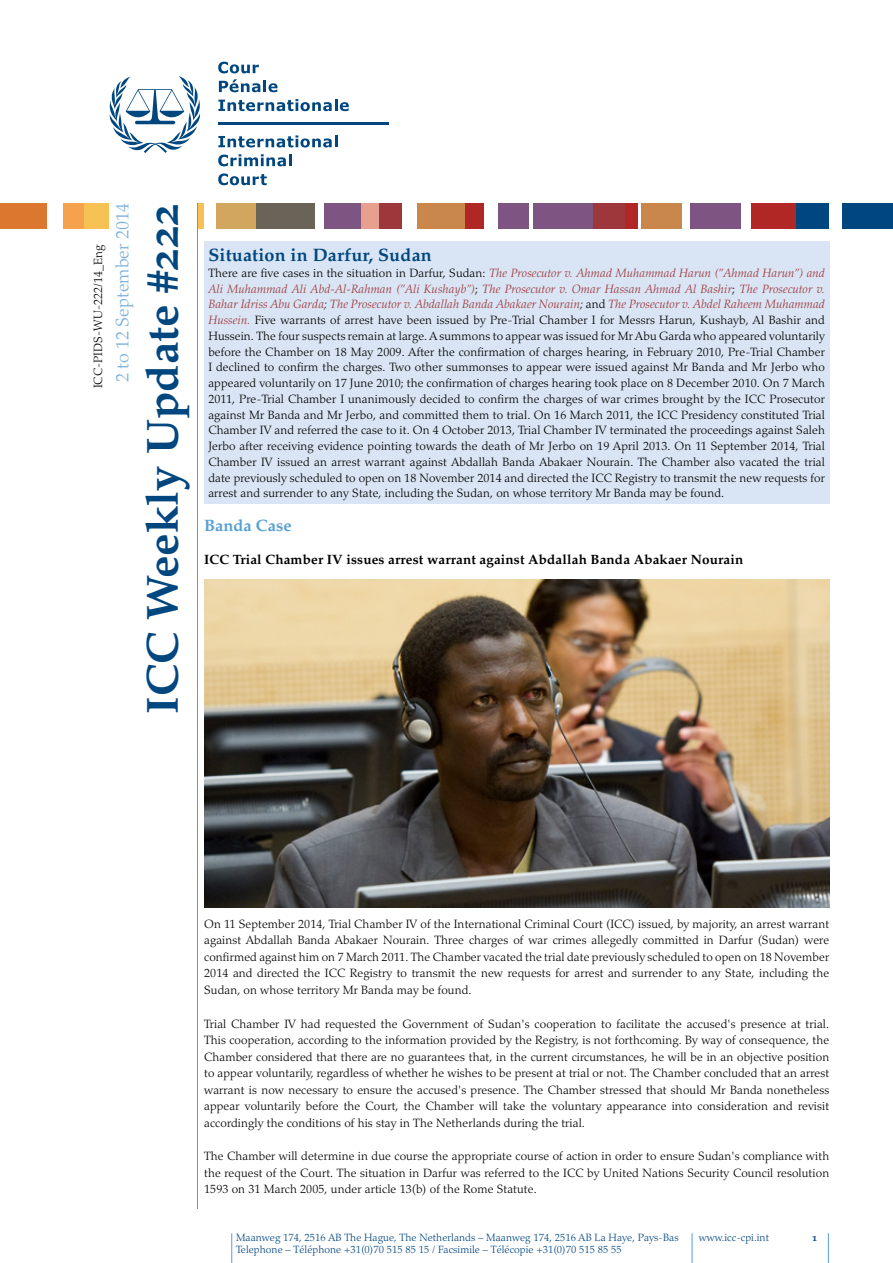
<style>
.page{position:relative;width:893px;height:1263px;background:#fff}
.page>*{position:absolute;margin:0;border:0;box-sizing:border-box;transform-origin:0 0}
.t1{font:45px "Palatino Bold Os F";color:#00467f}
.t2{font:18px "Palatino Bold Os F";letter-spacing:.01em;color:#00467f}
.t3{font:300 18px "Palatino";color:#77aedb}
.t4{font:16.5px "Palatino Bold Os F";color:#56a0d3}
.t5{font:13.5px "Palatino Bold Os F";letter-spacing:.01em;color:#000}
.t6{font:300 12px/15.8px "Palatino";letter-spacing:.01em;color:#000;text-align:justify}
.t7{font:300 10.5px "Palatino";letter-spacing:.005em;color:#00467f}
.t8{font:10.5px "Palatino Bold Os F";color:#00467f}
.s1{font-style:italic;color:#9e373b}
.s2{font-style:italic}
</style>
<div class="page">
<svg style="left:110px;top:76px;width:91px;height:77px"></svg>
<hr style="left:218px;top:122px;width:171px;height:2px;background:#00467f">
<svg style="left:218px;top:62px;width:41px;height:11px"></svg>
<svg style="left:219px;top:79px;width:58px;height:13px"></svg>
<svg style="left:218px;top:99px;width:131px;height:12px"></svg>
<svg style="left:218px;top:135px;width:119px;height:13px"></svg>
<svg style="left:218px;top:154px;width:74px;height:12px"></svg>
<svg style="left:218px;top:173px;width:49px;height:12px"></svg>
<hr style="left:231px;top:1233px;width:1px;height:30px;background:#56a0d3">
<hr style="left:692px;top:1233px;width:1px;height:30px;background:#56a0d3">
<hr style="left:828px;top:1233px;width:1px;height:30px;background:#56a0d3">
<div style="left:0;top:203px;width:47px;height:26px;background:#db772f"></div>
<div style="left:64px;top:203px;width:20px;height:26px;background:#f6a14e"></div>
<div style="left:84px;top:203px;width:24px;height:26px;background:#f8c154"></div>
<div style="left:593px;top:203px;width:35px;height:26px;background:#9e373b"></div>
<div style="left:625px;top:203px;width:13px;height:26px;background:#b12726"></div>
<div style="left:641px;top:203px;width:41px;height:26px;background:#c9874c"></div>
<div style="left:751px;top:203px;width:45px;height:26px;background:#b12726"></div>
<div style="left:216px;top:203px;width:40px;height:26px;background:#d2a65f"></div>
<div style="left:256px;top:203px;width:59px;height:26px;background:#6a6458"></div>
<div style="left:324px;top:203px;width:39px;height:26px;background:#7e5483"></div>
<div style="left:362px;top:203px;width:18px;height:26px;background:#e79f8e"></div>
<div style="left:379px;top:203px;width:22px;height:26px;background:#9e373b"></div>
<div style="left:417px;top:203px;width:48px;height:26px;background:#c9874c"></div>
<div style="left:465px;top:203px;width:18px;height:26px;background:#b12726"></div>
<div style="left:534px;top:203px;width:59px;height:26px;background:#7e5483"></div>
<div style="left:796px;top:203px;width:33px;height:26px;background:#00467f"></div>
<div style="left:198px;top:203px;width:6px;height:26px;background:#f8c154"></div>
<div style="left:499px;top:203px;width:30px;height:26px;background:#7e5483"></div>
<div style="left:690px;top:203px;width:51px;height:26px;background:#7e5483"></div>
<div style="left:842px;top:203px;width:51px;height:26px;background:#00467f"></div>
<hr style="left:197px;top:203px;width:1px;height:1006px;background:#56a0d3">
<img style="left:204px;top:579px;width:625px;height:329px">
<div style="left:204px;top:241px;width:625px;height:263px;background:#d9e5f4"></div>
<p class="t6" style="left:91px;top:388px;width:145px;rotate:-90deg">ICC-PIDS-WU-222/14_Eng</p>
<p class="t3" style="left:112px;top:382px;width:181px;rotate:-90deg">2 to 12 September 2014</p>
<p class="t1" style="left:136px;top:713px;width:512px;rotate:-90deg">ICC Weekly Update #222</p>
<p class="t2" style="left:208px;top:244px;width:225px">Situation in Darfur, Sudan</p>
<p class="t6" style="left:208px;top:265px;width:618px">There are five cases in the situation in Darfur, Sudan: <span class="s1">The Prosecutor v. Ahmad Muhammad Harun (”Ahmad Harun”) and Ali Muhammad Ali Abd-Al-Rahman (”Ali Kushayb”)</span>; <span class="s1">The Prosecutor v. Omar Hassan Ahmad Al Bashir</span>; <span class="s1">The Prosecutor v.<br>Bahar Idriss Abu Garda</span><span class="s2">;</span> <span class="s1">The Prosecutor v. Abdallah Banda Abakaer Nourain</span><span class="s2">;</span> and <span class="s1">The Prosecutor v. Abdel Raheem Muhammad Hussein.</span> Five warrants of arrest have been issued by Pre-Trial Chamber I for Messrs Harun, Kushayb, Al Bashir and Hussein. The four suspects remain at large. A summons to appear was issued for Mr Abu Garda who appeared voluntarily before the Chamber on 18 May 2009. After the confirmation of charges hearing, in February 2010, Pre-Trial Chamber I declined to confirm the charges. Two other summonses to appear were issued against Mr Banda and Mr Jerbo who appeared voluntarily on 17 June 2010; the confirmation of charges hearing took place on 8 December 2010. On 7 March 2011, Pre-Trial Chamber I unanimously decided to confirm the charges of war crimes brought by the ICC Prosecutor against Mr Banda and Mr Jerbo, and committed them to trial. On 16 March 2011, the ICC Presidency constituted Trial Chamber IV and referred the case to it. On 4 October 2013, Trial Chamber IV terminated the proceedings against Saleh Jerbo after receiving evidence pointing towards the death of Mr Jerbo on 19 April 2013. On 11 September 2014, Trial Chamber IV issued an arrest warrant against Abdallah Banda Abakaer Nourain. The Chamber also vacated the trial date previously scheduled to open on 18 November 2014 and directed the ICC Registry to transmit the new requests for arrest and surrender to any State, including the Sudan, on whose territory Mr Banda may be found.</p>
<p class="t4" style="left:204px;top:516px;width:89px">Banda Case</p>
<p class="t5" style="left:204px;top:552px;width:541px">ICC Trial Chamber IV issues arrest warrant against Abdallah Banda Abakaer Nourain</p>
<p class="t6" style="left:204px;top:916px;width:627px;line-height:16.5px">On 11 September 2014, Trial Chamber IV of the International Criminal Court (ICC) issued, by majority, an arrest warrant against Abdallah Banda Abakaer Nourain. Three charges of war crimes allegedly committed in Darfur (Sudan) were confirmed against him on 7 March 2011. The Chamber vacated the trial date previously scheduled to open on 18 November 2014 and directed the ICC Registry to transmit the new requests for arrest and surrender to any State, including the Sudan, on whose territory Mr Banda may be found.</p>
<p class="t6" style="left:204px;top:1015px;width:627px;line-height:16.5px">Trial Chamber IV had requested the Government of Sudan's cooperation to facilitate the accused's presence at trial.<br>This cooperation, according to the information provided by the Registry, is not forthcoming. By way of consequence, the Chamber considered that there are no guarantees that, in the current circumstances, he will be in an objective position to appear voluntarily, regardless of whether he wishes to be present at trial or not. The Chamber concluded that an arrest warrant is now necessary to ensure the accused's presence. The Chamber stressed that should Mr Banda nonetheless appear voluntarily before the Court, the Chamber will take the voluntary appearance into consideration and revisit accordingly the conditions of his stay in The Netherlands during the trial.</p>
<p class="t6" style="left:204px;top:1148px;width:627px;line-height:16.5px">The Chamber will determine in due course the appropriate course of action in order to ensure Sudan's compliance with the request of the Court. The situation in Darfur was referred to the ICC by United Nations Security Council resolution 1593 on 31 March 2005, under article 13(b) of the Rome Statute.</p>
<p class="t7" style="left:236px;top:1231px;width:444px">Maanweg 174, 2516 AB The Hague, The Netherlands – Maanweg 174, 2516 AB La Haye, Pays-Bas</p>
<p class="t7" style="left:236px;top:1244px;width:387px">Telephone – Téléphone +31(0)70 515 85 15 / Facsimile – Télécopie +31(0)70 515 85 55</p>
<p class="t7" style="left:699px;top:1231px;width:72px">www.icc-cpi.int</p>
<p class="t8" style="left:812px;top:1231px;width:7px">1</p>
</div>
